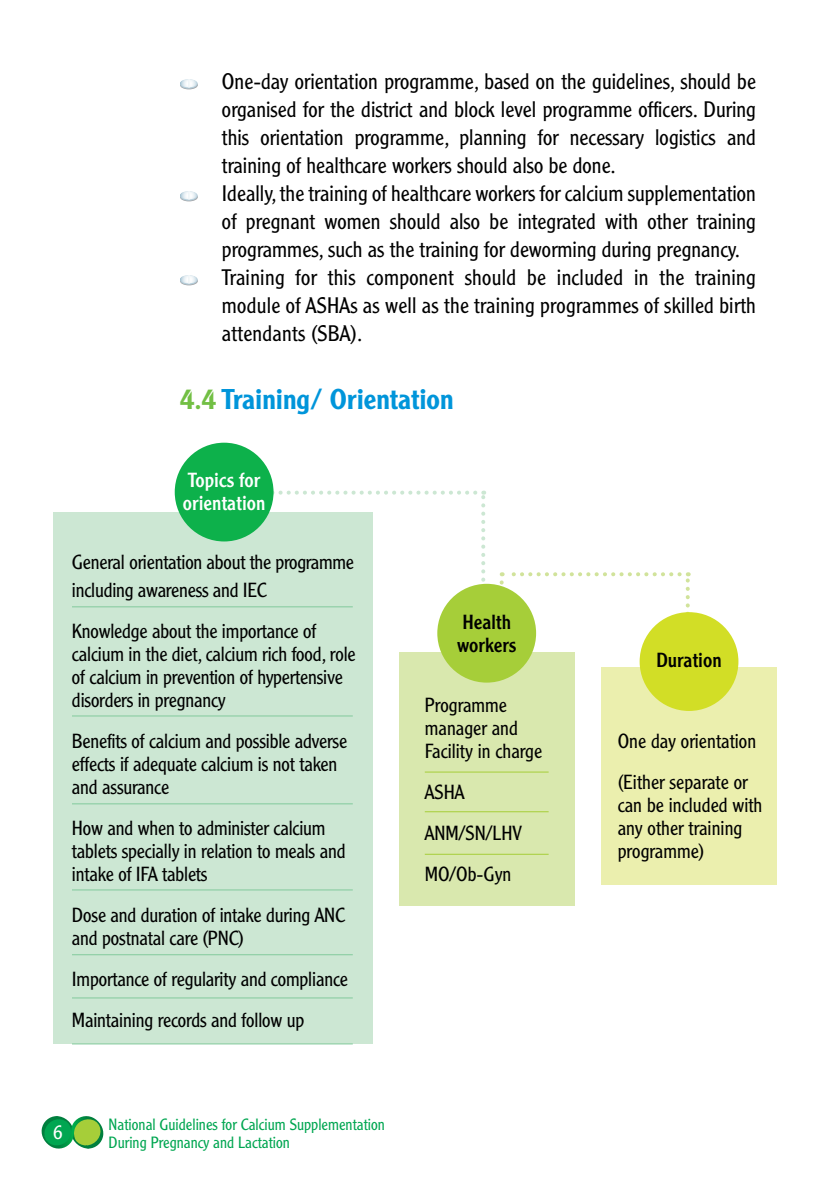
<style>
.page{position:relative;width:828px;height:1188px;background:#fff}
.page>*{position:absolute;margin:0;border:0;box-sizing:border-box;transform-origin:0 0}
.t1{font:500 28px "Clearface Gothic LH";color:#0095da}
.t2{font:300 22px/28px "Clearface Gothic LH";color:#000}
.t3{font:300 20px/23px "Clearface Gothic LH";letter-spacing:-.01em;color:#000}
.t4{font:20px/23px "Clearface Gothic LH";color:#000}
.t5{font:20px/23px "Clearface Gothic LH";color:#fff}
.t6{font:300 20px "Clearface Gothic LH";color:#fff}
.t7{font:300 16px/18.4px "Clearface Gothic LH";color:#00a651}
.s1{color:#72bf44}
</style>
<div class="page">
<svg style="left:41px;top:1116px;width:63px;height:33px"></svg>
<div style="left:180px;top:81px;width:18px;height:8px;background:#a7a9ac;border-radius:50%"></div>
<svg style="left:180px;top:79px;width:17px;height:10px"></svg>
<svg style="left:180px;top:79px;width:17px;height:8px"></svg>
<div style="left:180px;top:193px;width:18px;height:8px;background:#a7a9ac;border-radius:50%"></div>
<svg style="left:180px;top:191px;width:17px;height:10px"></svg>
<svg style="left:180px;top:191px;width:17px;height:8px"></svg>
<div style="left:180px;top:277px;width:18px;height:8px;background:#a7a9ac;border-radius:50%"></div>
<svg style="left:180px;top:275px;width:17px;height:10px"></svg>
<svg style="left:180px;top:275px;width:17px;height:8px"></svg>
<svg style="left:481px;top:491px;width:4px;height:93px"></svg>
<svg style="left:274px;top:491px;width:201px;height:4px"></svg>
<svg style="left:686px;top:572px;width:4px;height:40px"></svg>
<svg style="left:502px;top:572px;width:178px;height:4px"></svg>
<svg style="left:500px;top:582px;width:4px;height:5px"></svg>
<div style="left:53px;top:513px;width:320px;height:531px;background:#cce7d3"></div>
<div style="left:175px;top:443px;width:99px;height:98px;background:#0db14b;border-radius:50%"></div>
<hr style="left:72px;top:606px;width:281px;height:1px;background:#82ca9c">
<hr style="left:72px;top:715px;width:281px;height:1px;background:#82ca9c">
<hr style="left:72px;top:803px;width:281px;height:1px;background:#82ca9c">
<hr style="left:72px;top:889px;width:281px;height:1px;background:#82ca9c">
<hr style="left:72px;top:954px;width:281px;height:1px;background:#82ca9c">
<hr style="left:72px;top:997px;width:281px;height:1px;background:#82ca9c">
<hr style="left:72px;top:1043px;width:281px;height:1px;background:#82ca9c">
<div style="left:601px;top:667px;width:176px;height:218px;background:#ebefae"></div>
<div style="left:640px;top:612px;width:98px;height:99px;background:#d2de26;border-radius:50%"></div>
<div style="left:399px;top:652px;width:176px;height:253px;background:#d9e8ae"></div>
<div style="left:437px;top:584px;width:99px;height:99px;background:#a6ce39;border-radius:50%"></div>
<hr style="left:425px;top:772px;width:124px;height:1px;background:#a6ce39">
<hr style="left:425px;top:811px;width:124px;height:1px;background:#a6ce39">
<hr style="left:425px;top:854px;width:124px;height:1px;background:#a6ce39">
<p class="t2" style="left:222px;top:68px;width:536px">One-day orientation programme, based on the guidelines, should be organised for the district and block level programme officers. During this orientation programme, planning for necessary logistics and training of healthcare workers should also be done.<br>Ideally, the training of healthcare workers for calcium supplementation of pregnant women should also be integrated with other training programmes, such as the training for deworming during pregnancy.<br>Training for this component should be included in the training module of ASHAs as well as the training programmes of skilled birth attendants (SBA).</p>
<h1 class="t1" style="left:180px;top:382px;width:275px"><span class="s1">4.4</span> Training/ Orientation</h1>
<p class="t5" style="left:183px;top:468px;width:84px">Topics for orientation</p>
<p class="t3" style="left:72px;top:548px;width:283px;line-height:28px">General orientation about the programme including awareness and IEC</p>
<p class="t3" style="left:72px;top:620px;width:285px">Knowledge about the importance of calcium in the diet, calcium rich food, role of calcium in prevention of hypertensive disorders in pregnancy</p>
<p class="t3" style="left:72px;top:730px;width:277px">Benefits of calcium and possible adverse effects if adequate calcium is not taken and assurance</p>
<p class="t3" style="left:72px;top:817px;width:275px">How and when to administer calcium tablets specially in relation to meals and intake of IFA tablets</p>
<p class="t3" style="left:72px;top:904px;width:275px">Dose and duration of intake during ANC and postnatal care (PNC)</p>
<p class="t3" style="left:72px;top:959px;width:278px;line-height:41px">Importance of regularity and compliance<br>Maintaining records and follow up</p>
<p class="t6" style="left:53px;top:1119px;width:11px">6</p>
<p class="t7" style="left:109px;top:1115px;width:278px">National Guidelines for Calcium Supplementation<br>During Pregnancy and Lactation</p>
<p class="t4" style="left:457px;top:610px;width:61px">Health workers</p>
<p class="t3" style="left:425px;top:693px;width:119px">Programme manager and<br>Facility in charge</p>
<p class="t3" style="left:425px;top:771px;width:99px;line-height:41px">ASHA<br>ANM/SN/LHV<br>MO/Ob-Gyn</p>
<p class="t4" style="left:656px;top:648px;width:67px">Duration</p>
<p class="t3" style="left:618px;top:720px;width:140px;line-height:41px">One day orientation (Either separate or</p>
<p class="t3" style="left:618px;top:793px;width:146px">can be included with any other training programme)</p>
</div>
